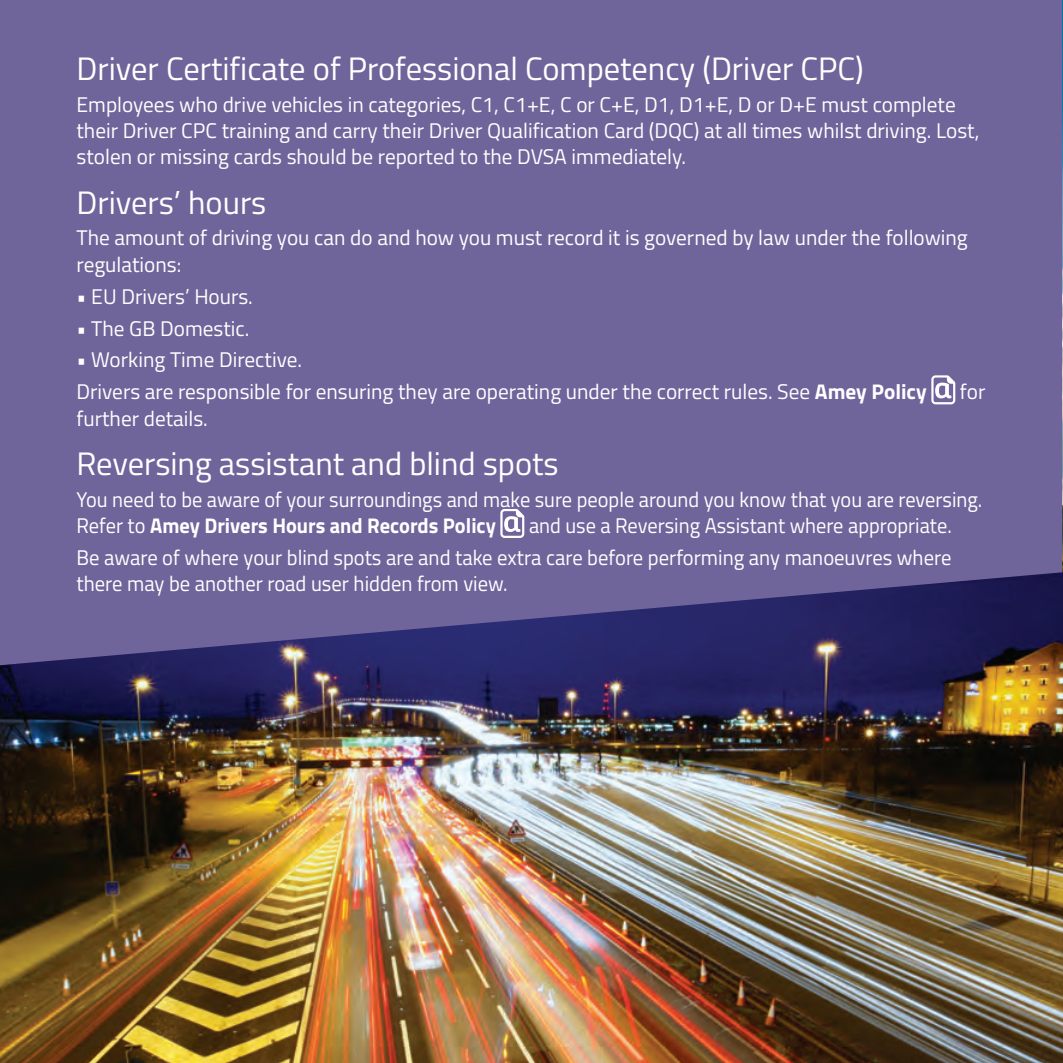
<style>
.page{position:relative;width:1063px;height:1063px;background:#70659b}
.page>*{position:absolute;margin:0;border:0;box-sizing:border-box;transform-origin:0 0}
.t1{font:32.5px "Titillium Web";color:#fff}
.t2{font:21.25px/26.2px "Titillium Web";color:#fff}
.t3{font:21.25px/26.2px "Titillium Web";color:#fff;scale:.96 1}
.s1{font-weight:700}
</style>
<div class="page">
<img style="left:1062px;top:0;width:1px;height:1063px">
<img style="left:0;top:572px;width:1063px;height:491px">
<svg style="left:931px;top:375px;width:24px;height:29px"></svg>
<svg style="left:500px;top:509px;width:24px;height:29px"></svg>
<svg style="left:1061px;top:807px;width:2px;height:256px"></svg>
<h1 class="t1" style="left:77px;top:43px;width:789px">Driver Certificate of Professional Competency (Driver CPC)</h1>
<p class="t2" style="left:77px;top:91px;width:904px">Employees who drive vehicles in categories, C1, C1+E, C or C+E, D1, D1+E, D or D+E must complete their Driver CPC training and carry their Driver Qualification Card (DQC) at all times whilst driving. Lost, stolen or missing cards should be reported to the DVSA immediately.</p>
<h1 class="t1" style="left:77px;top:177px;width:191px">Drivers’ hours</h1>
<p class="t2" style="left:77px;top:224px;width:893px">The amount of driving you can do and how you must record it is governed by law under the following regulations:</p>
<p class="t2" style="left:77px;top:283px;width:178px">• EU Drivers’ Hours.</p>
<p class="t2" style="left:77px;top:314px;width:174px">• The GB Domestic.</p>
<p class="t2" style="left:77px;top:344px;width:852px;line-height:32px">• Working Time Directive.<br>Drivers are responsible for ensuring they are operating under the correct rules. See <span class="s1">Amey Policy</span></p>
<p class="t2" style="left:960px;top:378px;width:27px">for</p>
<p class="t2" style="left:77px;top:405px;width:133px">further details.</p>
<h1 class="t1" style="left:77px;top:438px;width:484px">Reversing assistant and blind spots</h1>
<p class="t3" style="left:77px;top:486px;width:945px">You need to be aware of your surroundings and make sure people around you know that you are reversing.<br>Refer to <span class="s1">Amey Drivers Hours and Records Policy</span></p>
<p class="t3" style="left:77px;top:509px;width:913px;line-height:32px;text-align:right">and use a Reversing Assistant where appropriate.<br>Be aware of where your blind spots are and take extra care before performing any manoeuvres where</p>
<p class="t2" style="left:77px;top:570px;width:433px">there may be another road user hidden from view.</p>
</div>
